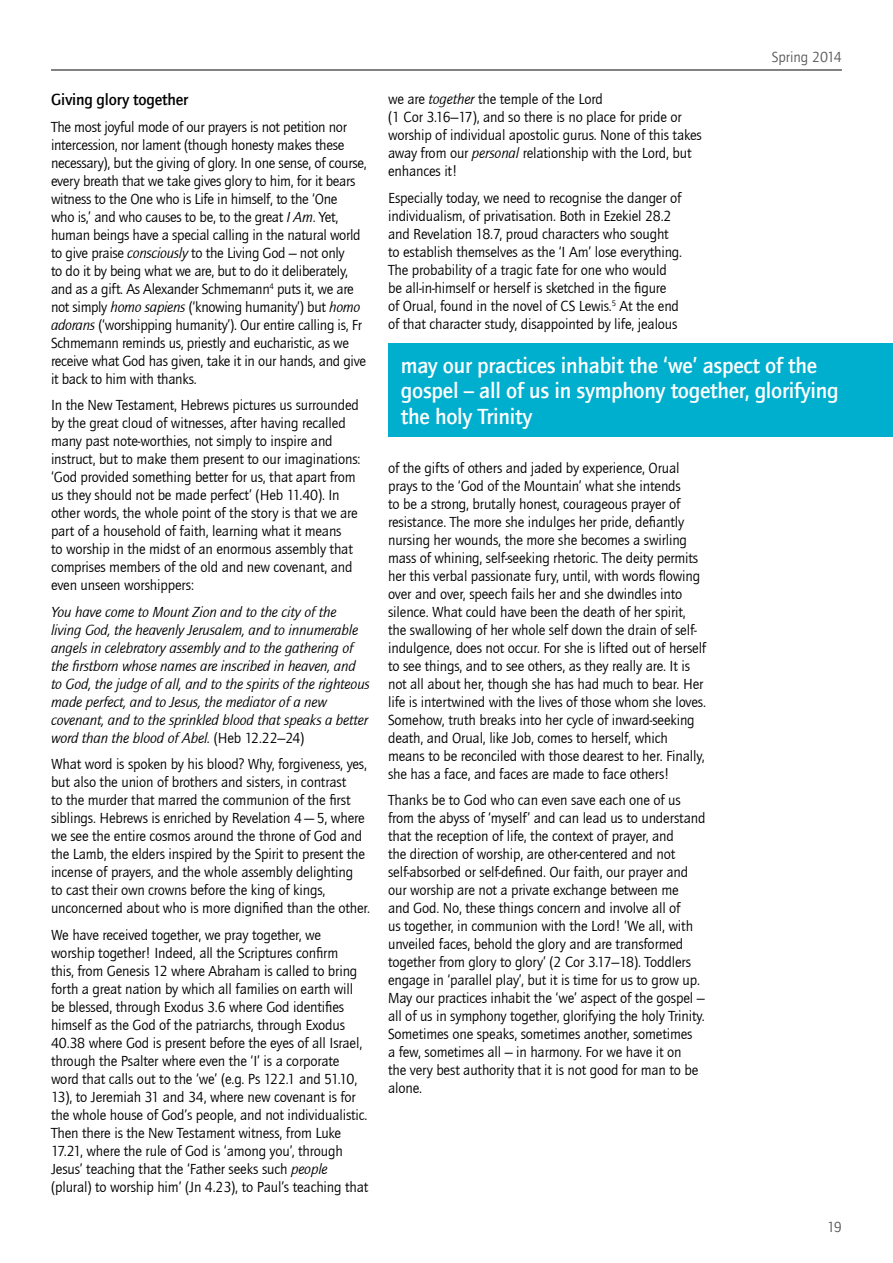
<style>
.page{position:relative;width:893px;height:1263px;background:#fff}
.page>*{position:absolute;margin:0;border:0;box-sizing:border-box;transform-origin:0 0}
.t1{font:500 22.5px/25.5px "ITC Quay Sans Com";letter-spacing:-.01em;color:#fff}
.t2{font:500 16.5px "ITC Quay Sans Com";letter-spacing:-.01em;color:#000}
.t3{font:15px/18px "ITC Quay Sans Com";letter-spacing:-.01em;color:#000}
.t4{font:italic 15px/18px "ITC Quay Sans Com";letter-spacing:-.01em;color:#000}
.t5{font:15px "ITC Quay Sans Com";color:#58595b}
.s1{font-style:italic}
.s2{font-style:normal}
</style>
<div class="page">
<hr style="left:51px;top:69px;width:791px;height:2px;background:#58595b">
<div style="left:388px;top:343px;width:505px;height:94px;background:#00aece"></div>
<p class="t2" style="left:51px;top:90px;width:139px">Giving glory together</p>
<p class="t3" style="left:51px;top:118px;width:317px">The most joyful mode of our prayers is not petition nor intercession, nor lament (though honesty makes these necessary), but the giving of glory. In one sense, of course, every breath that we take gives glory to him, for it bears witness to the One who is Life in himself, to the ‘One<br>who is,’ and who causes to be, to the great <span class="s1">I Am</span>. Yet, human beings have a special calling in the natural world to give praise <span class="s1">consciously</span> to the Living God – not only<br>to do it by being what we are, but to do it deliberately, and as a gift. As Alexander Schmemann<sup>4</sup> puts it, we are not simply <span class="s1">homo sapiens</span> (‘knowing humanity’) but <span class="s1">homo adorans</span> (‘worshipping humanity’). Our entire calling is, Fr Schmemann reminds us, priestly and eucharistic, as we receive what God has given, take it in our hands, and give it back to him with thanks.</p>
<p class="t3" style="left:51px;top:396px;width:311px">In the New Testament, Hebrews pictures us surrounded by the great cloud of witnesses, after having recalled many past note-worthies, not simply to inspire and instruct, but to make them present to our imaginations: ‘God provided something better for us, that apart from us they should not be made perfect’ (Heb 11.40). In other words, the whole point of the story is that we are part of a household of faith, learning what it means<br>to worship in the midst of an enormous assembly that comprises members of the old and new covenant, and even unseen worshippers:</p>
<p class="t4" style="left:51px;top:603px;width:320px">You have come to Mount Zion and to the city of the living God, the heavenly Jerusalem, and to innumerable angels in celebratory assembly and to the gathering of the firstborn whose names are inscribed in heaven, and to God, the judge of all, and to the spirits of the righteous made perfect, and to Jesus, the mediator of a new covenant, and to the sprinkled blood that speaks a better word than the blood of Abel. <span class="s2">(Heb 12.22–24)</span></p>
<p class="t3" style="left:51px;top:755px;width:321px">What word is spoken by his blood? Why, forgiveness, yes, but also the union of brothers and sisters, in contrast<br>to the murder that marred the communion of the first siblings. Hebrews is enriched by Revelation 4—5, where we see the entire cosmos around the throne of God and the Lamb, the elders inspired by the Spirit to present the incense of prayers, and the whole assembly delighting<br>to cast their own crowns before the king of kings, unconcerned about who is more dignified than the other.</p>
<p class="t3" style="left:51px;top:926px;width:319px">We have received together, we pray together, we worship together! Indeed, all the Scriptures confirm<br>this, from Genesis 12 where Abraham is called to bring forth a great nation by which all families on earth will be blessed, through Exodus 3.6 where God identifies himself as the God of the patriarchs, through Exodus 40.38 where God is present before the eyes of all Israel, through the Psalter where even the ‘I’ is a corporate word that calls out to the ‘we’ (e.g. Ps 122.1 and 51.10, 13), to Jeremiah 31 and 34, where new covenant is for the whole house of God’s people, and not individualistic.<br>Then there is the New Testament witness, from Luke 17.21, where the rule of God is ‘among you’, through Jesus’ teaching that the ‘Father seeks such <span class="s1">people </span>(plural) to worship him’ (Jn 4.23), to Paul’s teaching that</p>
<p class="t3" style="left:388px;top:90px;width:315px">we are <span class="s1">together</span> the temple of the Lord<br>(1 Cor 3.16–17), and so there is no place for pride or worship of individual apostolic gurus. None of this takes away from our <span class="s1">personal</span> relationship with the Lord, but enhances it!</p>
<p class="t3" style="left:388px;top:189px;width:296px">Especially today, we need to recognise the danger of individualism, of privatisation. Both in Ezekiel 28.2 and Revelation 18.7, proud characters who sought to establish themselves as the ‘I Am’ lose everything.<br>The probability of a tragic fate for one who would be all-in-himself or herself is sketched in the figure<br>of Orual, found in the novel of CS Lewis.<sup>5</sup> At the end of that character study, disappointed by life, jealous</p>
<p class="t5" style="left:772px;top:48px;width:72px">Spring 2014</p>
<h1 class="t1" style="left:401px;top:352px;width:439px">may our practices inhabit the ‘we’ aspect of the gospel – all of us in symphony together, glorifying the holy Trinity</h1>
<p class="t3" style="left:388px;top:459px;width:320px">of the gifts of others and jaded by experience, Orual prays to the ‘God of the Mountain’ what she intends<br>to be a strong, brutally honest, courageous prayer of resistance. The more she indulges her pride, defiantly nursing her wounds, the more she becomes a swirling mass of whining, self-seeking rhetoric. The deity permits her this verbal passionate fury, until, with words flowing over and over, speech fails her and she dwindles into silence. What could have been the death of her spirit, the swallowing of her whole self down the drain of self&shy;indulgence, does not occur. For she is lifted out of herself to see things, and to see others, as they really are. It is not all about her, though she has had much to bear. Her life is intertwined with the lives of those whom she loves.<br>Somehow, truth breaks into her cycle of inward-seeking death, and Orual, like Job, comes to herself, which means to be reconciled with those dearest to her. Finally, she has a face, and faces are made to face others!</p>
<p class="t3" style="left:388px;top:791px;width:319px">Thanks be to God who can even save each one of us from the abyss of ‘myself’ and can lead us to understand that the reception of life, the context of prayer, and<br>the direction of worship, are other-centered and not self-absorbed or self-defined. Our faith, our prayer and our worship are not a private exchange between me<br>and God. No, these things concern and involve all of<br>us together, in communion with the Lord! ‘We all, with unveiled faces, behold the glory and are transformed together from glory to glory’ (2 Cor 3.17–18). Toddlers engage in ‘parallel play’, but it is time for us to grow up.<br>May our practices inhabit the ‘we’ aspect of the gospel – all of us in symphony together, glorifying the holy Trinity.<br>Sometimes one speaks, sometimes another, sometimes<br>a few, sometimes all – in harmony. For we have it on<br>the very best authority that it is not good for man to be alone.</p>
<p class="t5" style="left:827px;top:1218px;width:16px">19</p>
</div>
